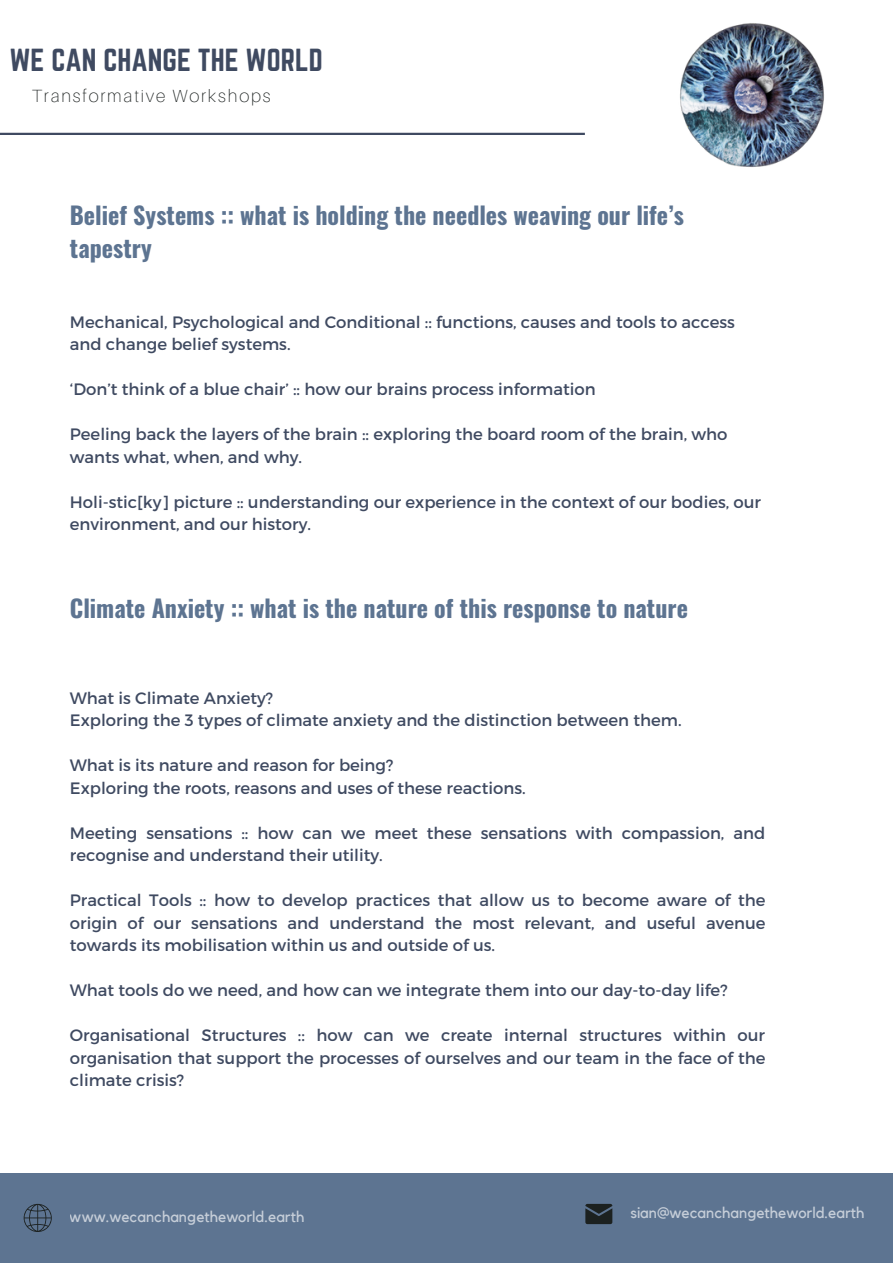
<style>
.page{position:relative;width:893px;height:1264px;background:#fff}
.page>*{position:absolute;margin:0;border:0;box-sizing:border-box;transform-origin:0 0}
.t1{font:27.9px "Norwester";color:#3f4a61}
.t2{font:700 24px/32.5px "Oswald";color:#5d7491}
.t3{font:100 17.7px "Aileron";letter-spacing:.105em;color:#1c2120}
.t4{font:16.5px/22.5px "Montserrat";color:#3f4a61}
.t5{font:15.45px "Kollektif";color:#fff}
</style>
<div class="page">
<div style="left:0;top:1173px;width:892px;height:89px;background:#5d7491"></div>
<svg style="left:24px;top:1203px;width:28px;height:28px"></svg>
<svg style="left:585px;top:1203px;width:27px;height:21px"></svg>
<hr style="left:0;top:133px;width:585px;height:2px;background:#3f4a61">
<img style="left:680px;top:23px;width:144px;height:144px">
<p class="t1" style="left:9px;top:43px;width:315px">WE CAN CHANGE THE WORLD</p>
<p class="t3" style="left:32px;top:84px;width:240px">Transformative Workshops</p>
<p class="t2" style="left:70px;top:198px;width:615px">Belief Systems :: what is holding the needles weaving our life’s tapestry</p>
<p class="t4" style="left:70px;top:309px;width:666px">Mechanical, Psychological and Conditional :: functions, causes and tools to access and change belief systems.</p>
<p class="t4" style="left:70px;top:377px;width:527px">‘Don’t think of a blue chair’ :: how our brains process information</p>
<p class="t4" style="left:70px;top:422px;width:659px">Peeling back the layers of the brain :: exploring the board room of the brain, who wants what, when, and why.</p>
<p class="t4" style="left:70px;top:489px;width:692px">Holi-stic[ky] picture :: understanding our experience in the context of our bodies, our environment, and our history.</p>
<p class="t2" style="left:70px;top:591px;width:619px">Climate Anxiety :: what is the nature of this response to nature</p>
<p class="t4" style="left:70px;top:686px;width:205px">What is Climate Anxiety?</p>
<p class="t4" style="left:70px;top:708px;width:613px">Exploring the 3 types of climate anxiety and the distinction between them.</p>
<p class="t4" style="left:70px;top:753px;width:325px">What is its nature and reason for being?</p>
<p class="t4" style="left:70px;top:775px;width:457px">Exploring the roots, reasons and uses of these reactions.</p>
<p class="t4" style="left:70px;top:820px;width:696px">Meeting sensations :: how can we meet these sensations with compassion, and recognise and understand their utility.</p>
<p class="t4" style="left:70px;top:888px;width:697px;text-align:justify">Practical Tools :: how to develop practices that allow us to become aware of the origin of our sensations and understand the most relevant, and useful avenue towards its mobilisation within us and outside of us.</p>
<p class="t4" style="left:70px;top:978px;width:659px">What tools do we need, and how can we integrate them into our day-to-day life?</p>
<p class="t4" style="left:70px;top:1023px;width:697px;text-align:justify">Organisational Structures :: how can we create internal structures within our organisation that support the processes of ourselves and our team in the face of the climate crisis?</p>
<p class="t5" style="left:70px;top:1209px;width:236px">www.wecanchangetheworld.earth</p>
<p class="t5" style="left:630px;top:1205px;width:235px">sian@wecanchangetheworld.earth</p>
</div>
